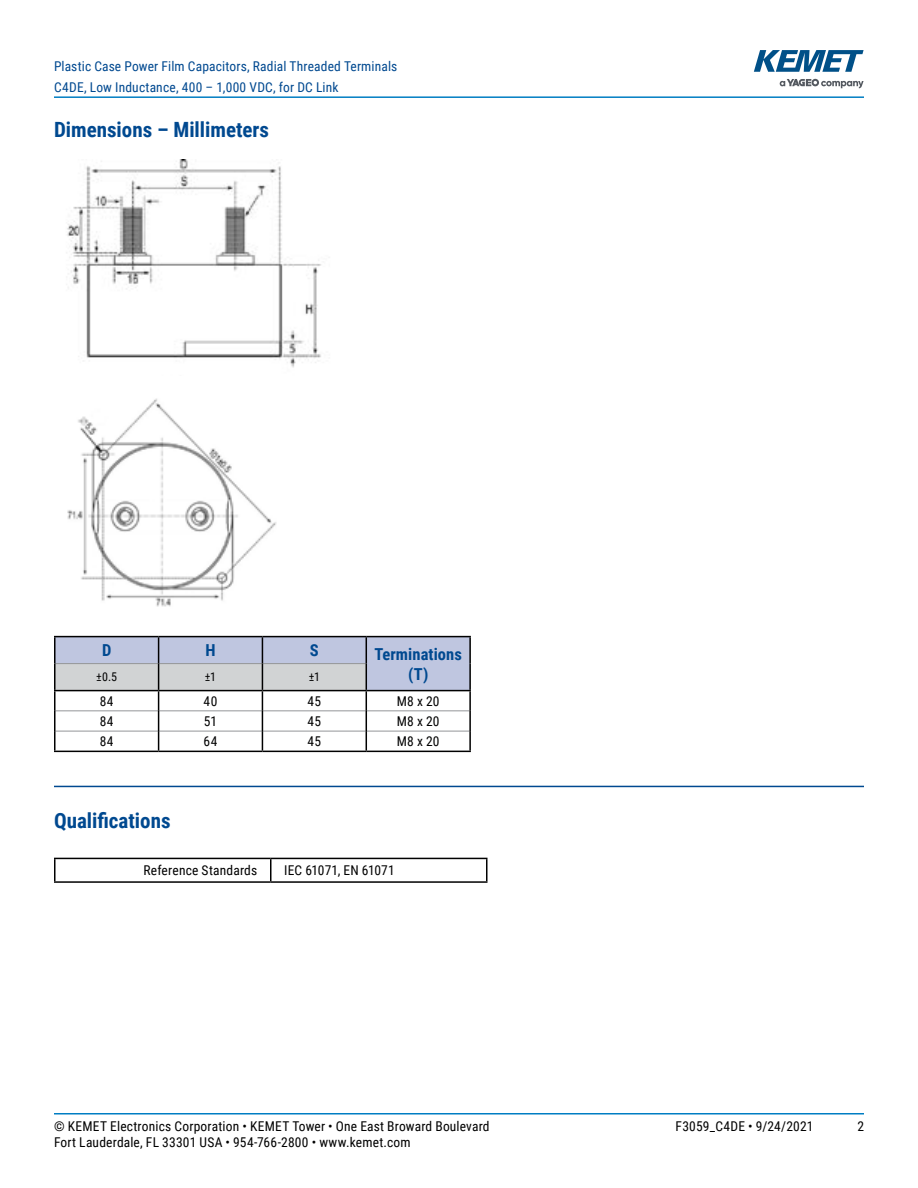
<style>
.page{position:relative;width:918px;height:1188px;background:#fff}
.page>*{position:absolute;margin:0;border:0;box-sizing:border-box;transform-origin:0 0}
.t1{font:700 21px "Roboto Condensed";color:#004990}
.t2{font:700 16.5px "Roboto Condensed";letter-spacing:.005em;color:#004990}
.t3{font:13.5px "Roboto Condensed";letter-spacing:.015em;color:#000}
.t4{font:13.5px/21px "Roboto Condensed";letter-spacing:.015em;color:#004990}
.t5{font:12px "Roboto Condensed";color:#000}
</style>
<div class="page">
<hr style="left:54px;top:1113px;width:810px;height:2px;background:#007dc3">
<hr style="left:54px;top:96px;width:810px;height:2px;background:#007dc3">
<svg style="left:780px;top:79px;width:84px;height:9px"></svg>
<svg style="left:754px;top:50px;width:110px;height:22px"></svg>
<hr style="left:54px;top:786px;width:810px;height:1px;background:#004990">
<img style="left:67px;top:159px;width:254px;height:209px">
<img style="left:67px;top:398px;width:210px;height:209px">
<hr style="left:54px;top:690px;width:105px;height:1px;background:#000">
<svg style="left:56px;top:637px;width:413px;height:114px"></svg>
<hr style="left:366px;top:690px;width:105px;height:1px;background:#000">
<hr style="left:54px;top:636px;width:105px;height:1px;background:#000">
<hr style="left:54px;top:637px;width:2px;height:27px;background:#000">
<hr style="left:159px;top:636px;width:103px;height:1px;background:#000">
<hr style="left:262px;top:636px;width:104px;height:1px;background:#000">
<hr style="left:366px;top:636px;width:105px;height:1px;background:#000">
<hr style="left:469px;top:637px;width:2px;height:27px;background:#000">
<hr style="left:469px;top:664px;width:2px;height:26px;background:#000">
<hr style="left:54px;top:664px;width:2px;height:26px;background:#000">
<hr style="left:54px;top:691px;width:2px;height:20px;background:#000">
<hr style="left:469px;top:691px;width:2px;height:20px;background:#000">
<hr style="left:54px;top:711px;width:2px;height:20px;background:#000">
<hr style="left:469px;top:711px;width:2px;height:20px;background:#000">
<hr style="left:54px;top:731px;width:2px;height:20px;background:#000">
<hr style="left:469px;top:731px;width:2px;height:20px;background:#000">
<hr style="left:54px;top:751px;width:105px;height:1px;background:#000">
<hr style="left:159px;top:751px;width:103px;height:1px;background:#000">
<hr style="left:262px;top:751px;width:104px;height:1px;background:#000">
<hr style="left:366px;top:751px;width:105px;height:1px;background:#000">
<svg style="left:56px;top:859px;width:430px;height:1px"></svg>
<hr style="left:54px;top:858px;width:217px;height:1px;background:#000">
<hr style="left:54px;top:859px;width:2px;height:22px;background:#000">
<hr style="left:271px;top:858px;width:217px;height:1px;background:#000">
<hr style="left:486px;top:859px;width:2px;height:22px;background:#000">
<hr style="left:54px;top:881px;width:217px;height:2px;background:#000">
<hr style="left:271px;top:881px;width:217px;height:2px;background:#000">
<hr style="left:270px;top:859px;width:2px;height:22px;background:#000">
<p class="t4" style="left:54px;top:55px;width:345px">Plastic Case Power Film Capacitors, Radial Threaded Terminals<br>C4DE, Low Inductance, 400 – 1,000 VDC, for DC Link</p>
<h1 class="t1" style="left:54px;top:115px;width:217px">Dimensions – Millimeters</h1>
<p class="t2" style="left:102px;top:639px;width:11px">D</p>
<p class="t2" style="left:205px;top:639px;width:12px">H</p>
<p class="t2" style="left:310px;top:639px;width:10px">S</p>
<p class="t2" style="left:375px;top:642px;width:89px">Terminations</p>
<p class="t5" style="left:96px;top:669px;width:23px">±0.5</p>
<p class="t5" style="left:205px;top:669px;width:13px">±1</p>
<p class="t5" style="left:309px;top:669px;width:13px">±1</p>
<p class="t2" style="left:408px;top:662px;width:22px">(T)</p>
<p class="t3" style="left:100px;top:692px;width:15px">84</p>
<p class="t3" style="left:204px;top:692px;width:15px">40</p>
<p class="t3" style="left:308px;top:692px;width:15px">45</p>
<p class="t3" style="left:397px;top:692px;width:44px">M8 x 20</p>
<p class="t3" style="left:100px;top:712px;width:15px">84</p>
<p class="t3" style="left:204px;top:712px;width:15px">51</p>
<p class="t3" style="left:308px;top:712px;width:15px">45</p>
<p class="t3" style="left:397px;top:712px;width:44px">M8 x 20</p>
<p class="t3" style="left:100px;top:732px;width:15px">84</p>
<p class="t3" style="left:204px;top:732px;width:15px">64</p>
<p class="t3" style="left:308px;top:732px;width:15px">45</p>
<p class="t3" style="left:397px;top:732px;width:44px">M8 x 20</p>
<h1 class="t1" style="left:54px;top:806px;width:118px">Qualifications</h1>
<p class="t3" style="left:144px;top:861px;width:115px">Reference Standards</p>
<p class="t3" style="left:284px;top:861px;width:112px">IEC 61071, EN 61071</p>
<p class="t3" style="left:54px;top:1116px;width:437px">© KEMET Electronics Corporation • KEMET Tower • One East Broward Boulevard</p>
<p class="t3" style="left:676px;top:1116px;width:140px">F3059_C4DE • 9/24/2021</p>
<p class="t3" style="left:857px;top:1116px;width:8px">2</p>
<p class="t3" style="left:54px;top:1133px;width:358px">Fort Lauderdale, FL 33301 USA • 954-766-2800 • www.kemet.com</p>
</div>
